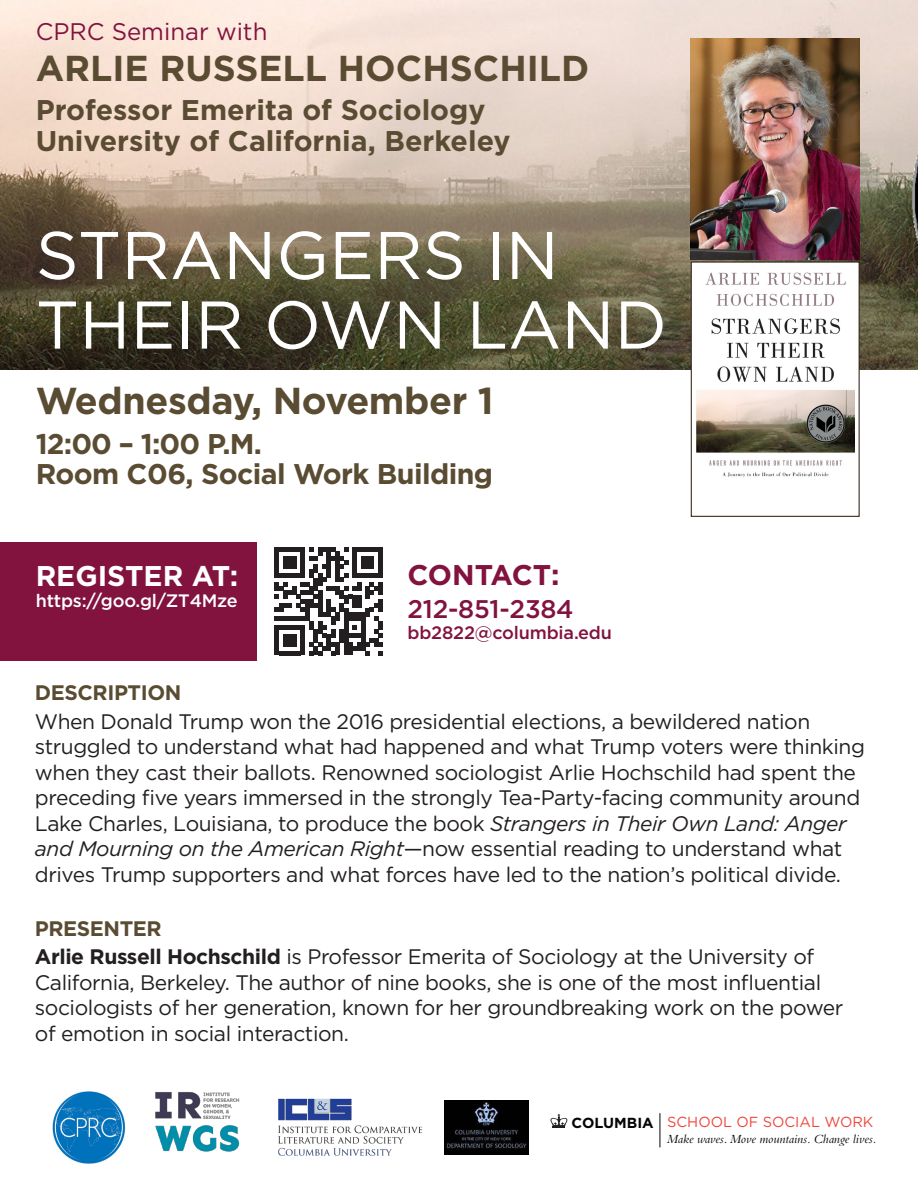
<style>
.page{position:relative;width:918px;height:1188px;background:#fff}
.page>*{position:absolute;margin:0;border:0;box-sizing:border-box;transform-origin:0 0}
.t1{font:67.35px/69.6px "Gotham";color:#fff}
.t2{font:700 37.5px "Gotham";letter-spacing:-.01em;color:#5a4c32}
.t3{font:700 36px "Gotham";color:#5a4c32}
.t4{font:700 28.5px "Gotham";color:#5a4c32}
.t5{font:700 28.5px "Gotham";letter-spacing:-.02em;color:#5a4c32}
.t6{font:700 28.5px "Gotham";color:#fff}
.t7{font:700 28.5px "Gotham";letter-spacing:-.01em;color:#82133e}
.t8{font:500 25.5px "Gotham";letter-spacing:-.01em;color:#82133e}
.t9{font:24px "Gotham";color:#82133e}
.plenaryspeaker_names{font:21px/25.5px "Gotham";letter-spacing:-.02em;color:#231f20}
.plenaryspeaker_names-2{font:700 21px "Gotham";letter-spacing:-.02em;color:#5a4c32}
.t10{font:500 18px "Gotham";letter-spacing:-.01em;color:#fff}
.t11{font:500 18px "Gotham";letter-spacing:-.01em;color:#82133e}
.t12{font:14.55px "Gotham";color:#ef473c}
.t13{font:700 14.55px "Gotham";color:#050504}
.t14{font:italic 12.9px "Bembo";color:#050504}
.s1{font-style:italic}
.s2{font-weight:700}
</style>
<div class="page">
<hr style="left:660px;top:1113px;width:1px;height:34px;background:#050504">
<svg style="left:550px;top:1114px;width:18px;height:14px"></svg>
<div style="left:0;top:542px;width:257px;height:119px;background:#82133e"></div>
<svg style="left:275px;top:547px;width:108px;height:108px"></svg>
<img style="left:53px;top:1092px;width:72px;height:71px">
<img style="left:278px;top:1098px;width:144px;height:58px">
<img style="left:155px;top:1092px;width:84px;height:60px">
<img style="left:444px;top:1100px;width:84px;height:55px">
<img style="left:0;top:0;width:918px;height:370px">
<img style="left:691px;top:38px;width:169px;height:222px">
<div style="left:691px;top:262px;width:168px;height:254px;background:#fff"></div>
<img style="left:697px;top:272px;width:158px;height:206px">
<div style="left:691px;top:262px;width:169px;height:255px;border:1px solid #372920"></div>
<p class="t9" style="left:36px;top:19px;width:233px">CPRC Seminar with</p>
<p class="t3" style="left:36px;top:47px;width:555px">ARLIE RUSSELL HOCHSCHILD</p>
<p class="t4" style="left:36px;top:93px;width:451px">Professor Emerita of Sociology</p>
<p class="t4" style="left:36px;top:125px;width:476px">University of California, Berkeley</p>
<p class="t1" style="left:36px;top:219px;width:633px">STRANGERS IN<br>THEIR OWN LAND</p>
<p class="t2" style="left:36px;top:379px;width:460px">Wednesday, November 1</p>
<p class="t4" style="left:36px;top:428px;width:228px">12:00 – 1:00 P.M.</p>
<p class="t5" style="left:36px;top:458px;width:459px">Room C06, Social Work Building</p>
<p class="t6" style="left:36px;top:559px;width:204px">REGISTER AT:</p>
<p class="t10" style="left:36px;top:590px;width:204px">https://goo.gl/ZT4Mze</p>
<p class="t7" style="left:407px;top:559px;width:153px">CONTACT:</p>
<p class="t8" style="left:407px;top:595px;width:168px">212-851-2384</p>
<p class="t11" style="left:407px;top:623px;width:206px">bb2822@columbia.edu</p>
<p class="plenaryspeaker_names-2" style="left:35px;top:681px;width:148px">DESCRIPTION</p>
<p class="plenaryspeaker_names" style="left:35px;top:708px;width:832px">When Donald Trump won the 2016 presidential elections, a bewildered nation struggled to understand what had happened and what Trump voters were thinking when they cast their ballots. Renowned sociologist Arlie Hochschild had spent the preceding five years immersed in the strongly Tea-Party-facing community around Lake Charles, Louisiana, to produce the book <span class="s1">Strangers in Their Own Land: Anger and Mourning on the American Right</span>—now essential reading to understand what drives Trump supporters and what forces have led to the nation’s political divide.</p>
<p class="plenaryspeaker_names-2" style="left:35px;top:916px;width:128px">PRESENTER</p>
<p class="plenaryspeaker_names" style="left:35px;top:944px;width:810px"><span class="s2">Arlie Russell Hochschild</span> is Professor Emerita of Sociology at the University of California, Berkeley. The author of nine books, she is one of the most influential sociologists of her generation, known for her groundbreaking work on the power of emotion in social interaction.</p>
<p class="t13" style="left:572px;top:1114px;width:84px">COLUMBIA</p>
<p class="t12" style="left:667px;top:1114px;width:208px">SCHOOL OF SOCIAL WORK</p>
<p class="t14" style="left:667px;top:1131px;width:211px">Make waves. Move mountains. Change lives.</p>
</div>
